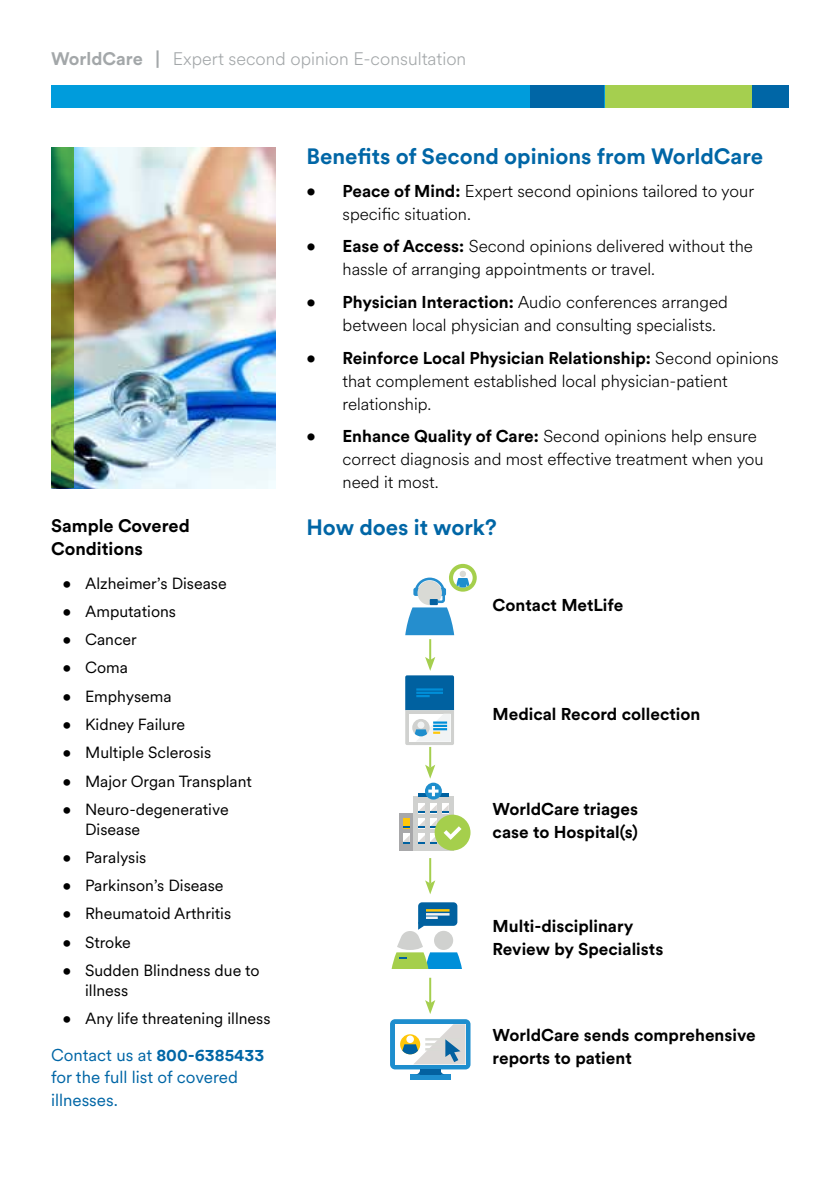
<style>
.page{position:relative;width:840px;height:1191px;background:#fff}
.page>*{position:absolute;margin:0;border:0;box-sizing:border-box;transform-origin:0 0}
.t1{font:700 22px "Met Life Circular";color:#0066a6}
.t2{font:300 18px "Met Life Circular";color:#a3a7a9}
.t3{font:700 18px "Met Life Circular";color:#000}
.t4{font:300 17px/23px "Met Life Circular";color:#000}
.t5{font:700 17px/23px "Met Life Circular";color:#000}
.t6{font:17px/22.6px "Met Life Circular";color:#0066a6}
.t7{font:16px/19.8px "Met Life Circular";color:#000}
.s1{font-weight:700}
</style>
<div class="page">
<div style="left:530px;top:85px;width:258px;height:23px;background:#a5cf4f"></div>
<div style="left:51px;top:85px;width:553px;height:23px;background:#009cdc"></div>
<div style="left:530px;top:85px;width:74px;height:23px;background:#0066a6"></div>
<div style="left:751px;top:85px;width:37px;height:23px;background:#0066a6"></div>
<img style="left:74px;top:147px;width:201px;height:341px">
<svg style="left:51px;top:147px;width:23px;height:341px;background:#588e3d"></svg>
<svg style="left:448px;top:564px;width:28px;height:27px"></svg>
<div style="left:453px;top:568px;width:19px;height:19px;background:#fff;border-radius:50%"></div>
<div style="left:459px;top:571px;width:7px;height:6px;background:#d9dad5;border-radius:50%"></div>
<svg style="left:405px;top:576px;width:64px;height:59px"></svg>
<div style="left:418px;top:902px;width:39px;height:23px;background:#0061a0;border-radius:4px"></div>
<hr style="left:426px;top:909px;width:23px;height:2px;background:#ffc709">
<hr style="left:426px;top:913px;width:23px;height:2px;background:#f2f2f2">
<svg style="left:391px;top:916px;width:70px;height:53px"></svg>
<div style="left:390px;top:1019px;width:80px;height:50px;background:#1e8ece;border-radius:5px"></div>
<div style="left:395px;top:1024px;width:70px;height:40px;background:#fff"></div>
<div style="left:410px;top:1074px;width:40px;height:5px;background:#1e8ece"></div>
<svg style="left:400px;top:1034px;width:20px;height:20px"></svg>
<svg style="left:402px;top:1024px;width:63px;height:50px"></svg>
<div style="left:406px;top:1035px;width:7px;height:8px;background:#fff;border-radius:50%"></div>
<hr style="left:429px;top:639px;width:2px;height:21px;background:#a5cf4f">
<svg style="left:405px;top:657px;width:49px;height:88px"></svg>
<hr style="left:429px;top:747px;width:2px;height:20px;background:#a5cf4f">
<svg style="left:425px;top:764px;width:10px;height:14px"></svg>
<hr style="left:429px;top:858px;width:2px;height:25px;background:#a5cf4f">
<svg style="left:425px;top:880px;width:10px;height:14px"></svg>
<hr style="left:429px;top:977px;width:2px;height:26px;background:#a5cf4f">
<svg style="left:425px;top:1000px;width:10px;height:14px"></svg>
<div style="left:413px;top:796px;width:40px;height:54px;background:#d0d1cf"></div>
<hr style="left:417px;top:793px;width:31px;height:3px;background:#0061a0">
<div style="left:441px;top:803px;width:7px;height:10px;background:#fff"></div>
<div style="left:430px;top:803px;width:6px;height:10px;background:#fff"></div>
<div style="left:418px;top:803px;width:6px;height:10px;background:#fff"></div>
<svg style="left:430px;top:804px;width:18px;height:9px"></svg>
<svg style="left:418px;top:806px;width:6px;height:7px"></svg>
<div style="left:418px;top:833px;width:6px;height:10px;background:#fff"></div>
<svg style="left:418px;top:836px;width:6px;height:7px"></svg>
<div style="left:430px;top:818px;width:6px;height:10px;background:#fff"></div>
<div style="left:418px;top:818px;width:6px;height:10px;background:#fff"></div>
<div style="left:399px;top:813px;width:14px;height:37px;background:#a8a8aa"></div>
<div style="left:403px;top:833px;width:6px;height:10px;background:#fff"></div>
<svg style="left:403px;top:836px;width:6px;height:7px"></svg>
<div style="left:403px;top:818px;width:6px;height:10px;background:#ffc709"></div>
<svg style="left:403px;top:826px;width:6px;height:2px"></svg>
<svg style="left:418px;top:821px;width:6px;height:7px"></svg>
<svg style="left:424px;top:782px;width:17px;height:17px"></svg>
<svg style="left:428px;top:786px;width:10px;height:10px"></svg>
<div style="left:434px;top:814px;width:36px;height:36px;background:#a5cf4c;border-radius:50%"></div>
<svg style="left:430px;top:820px;width:31px;height:23px"></svg>
<p class="t2" style="left:51px;top:46px;width:416px"><span class="s1">WorldCare |</span> Expert second opinion E-consultation</p>
<p class="t1" style="left:306px;top:141px;width:458px">Benefits of Second opinions from WorldCare</p>
<p class="t4" style="left:342px;top:178px;width:413px;text-indent:-36px"><span class="s1">• Peace of Mind:</span> Expert second opinions tailored to your specific situation.</p>
<p class="t4" style="left:342px;top:234px;width:411px;text-indent:-36px"><span class="s1">• Ease of Access:</span> Second opinions delivered without the hassle of arranging appointments or travel.</p>
<p class="t4" style="left:342px;top:290px;width:386px;text-indent:-36px"><span class="s1">• Physician Interaction:</span> Audio conferences arranged between local physician and consulting specialists.</p>
<p class="t4" style="left:342px;top:345px;width:437px;text-indent:-36px"><span class="s1">• Reinforce Local Physician Relationship:</span> Second opinions that complement established local physician-patient relationship.</p>
<p class="t4" style="left:342px;top:424px;width:422px;text-indent:-36px"><span class="s1">• Enhance Quality of Care:</span> Second opinions help ensure correct diagnosis and most effective treatment when you need it most.</p>
<p class="t3" style="left:51px;top:514px;width:140px">Sample Covered</p>
<p class="t1" style="left:306px;top:512px;width:192px">How does it work?</p>
<p class="t3" style="left:51px;top:536px;width:93px">Conditions</p>
<p class="t7" style="left:62px;top:572px;width:166px">• Alzheimer’s Disease</p>
<p class="t7" style="left:62px;top:600px;width:115px">• Amputations</p>
<p class="t7" style="left:62px;top:629px;width:76px">• Cancer</p>
<p class="t7" style="left:62px;top:657px;width:67px">• Coma</p>
<p class="t7" style="left:62px;top:685px;width:111px">• Emphysema</p>
<p class="t7" style="left:62px;top:714px;width:124px">• Kidney Failure</p>
<p class="t7" style="left:62px;top:742px;width:150px">• Multiple Sclerosis</p>
<p class="t7" style="left:62px;top:770px;width:191px">• Major Organ Transplant</p>
<p class="t7" style="left:85px;top:798px;width:145px;text-indent:-23px">• Neuro-degenerative<br>Disease</p>
<p class="t7" style="left:62px;top:846px;width:85px">• Paralysis</p>
<p class="t7" style="left:62px;top:875px;width:163px">• Parkinson’s Disease</p>
<p class="t7" style="left:62px;top:903px;width:170px">• Rheumatoid Arthritis</p>
<p class="t7" style="left:62px;top:931px;width:70px">• Stroke</p>
<p class="t7" style="left:85px;top:959px;width:176px;text-indent:-23px">• Sudden Blindness due to illness</p>
<p class="t7" style="left:62px;top:1008px;width:209px">• Any life threatening illness</p>
<p class="t6" style="left:51px;top:1042px;width:214px">Contact us at <span class="s1">800-6385433 </span>for the full list of covered illnesses.</p>
<p class="t5" style="left:492px;top:592px;width:132px">Contact MetLife</p>
<p class="t5" style="left:492px;top:702px;width:209px">Medical Record collection</p>
<p class="t5" style="left:492px;top:797px;width:147px">WorldCare triages case to Hospital(s)</p>
<p class="t5" style="left:492px;top:914px;width:172px">Multi-disciplinary<br>Review by Specialists</p>
<p class="t5" style="left:492px;top:1022px;width:264px">WorldCare sends comprehensive reports to patient</p>
</div>
